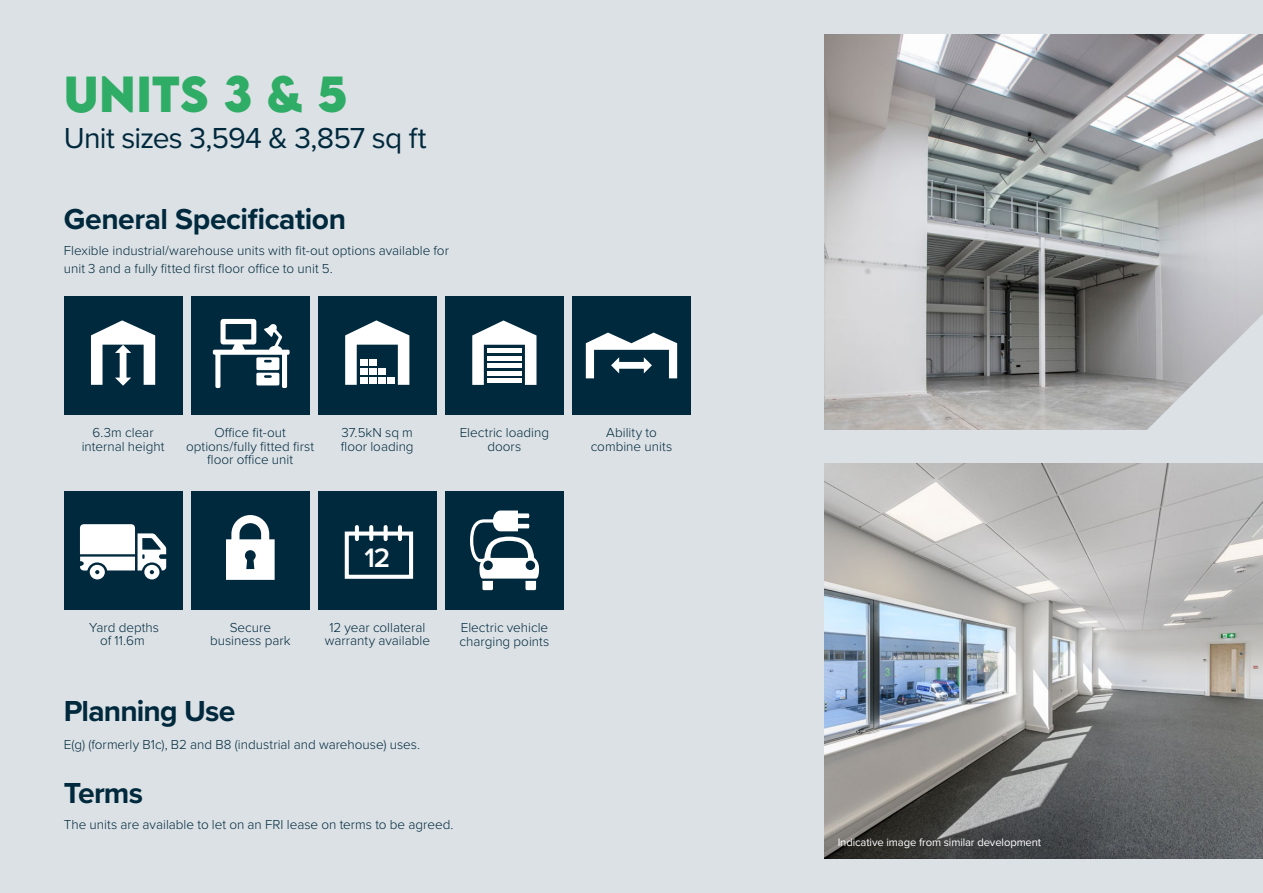
<style>
.page{position:relative;width:1263px;height:893px;background:#dce1e5}
.page>*{position:absolute;margin:0;border:0;box-sizing:border-box;transform-origin:0 0}
.t1{font:700 45px "LEMONMILK";color:#2fac66}
.t2{font:700 30px "Proxima Nova";letter-spacing:-.02em;color:#00293d}
.t3{font:30px "Proxima Nova";letter-spacing:-.025em;color:#00293d}
.t4{font:600 27.6px "Proxima Nova";color:#fff}
.t5{font:300 13.5px/13.5px "Proxima Nova";color:#00293d;text-align:center}
.t6{font:11.25px "Proxima Nova";letter-spacing:-.01em;color:#fff}
</style>
<div class="page">
<img style="left:825px;top:463px;width:438px;height:396px">
<img style="left:825px;top:34px;width:438px;height:395px">
<div style="left:445px;top:296px;width:119px;height:119px;background:#00293d"></div>
<svg style="left:472px;top:320px;width:64px;height:65px"></svg>
<div style="left:487px;top:378px;width:34px;height:5px;background:#fff"></div>
<div style="left:487px;top:371px;width:34px;height:5px;background:#fff"></div>
<div style="left:487px;top:356px;width:34px;height:5px;background:#fff"></div>
<div style="left:487px;top:348px;width:34px;height:5px;background:#fff"></div>
<div style="left:487px;top:363px;width:34px;height:5px;background:#fff"></div>
<div style="left:318px;top:296px;width:119px;height:119px;background:#00293d"></div>
<svg style="left:345px;top:320px;width:64px;height:65px"></svg>
<div style="left:369px;top:377px;width:7px;height:6px;background:#fff"></div>
<div style="left:378px;top:377px;width:7px;height:6px;background:#fff"></div>
<div style="left:360px;top:377px;width:7px;height:6px;background:#fff"></div>
<div style="left:369px;top:368px;width:7px;height:7px;background:#fff"></div>
<div style="left:360px;top:368px;width:7px;height:7px;background:#fff"></div>
<div style="left:378px;top:368px;width:7px;height:7px;background:#fff"></div>
<div style="left:369px;top:360px;width:7px;height:6px;background:#fff"></div>
<div style="left:360px;top:360px;width:7px;height:6px;background:#fff"></div>
<div style="left:387px;top:377px;width:7px;height:6px;background:#fff"></div>
<div style="left:64px;top:296px;width:118px;height:119px;background:#00293d"></div>
<svg style="left:91px;top:320px;width:64px;height:66px"></svg>
<svg style="left:1145px;top:314px;width:118px;height:116px"></svg>
<div style="left:64px;top:491px;width:118px;height:118px;background:#00293d"></div>
<svg style="left:80px;top:524px;width:86px;height:55px"></svg>
<div style="left:191px;top:491px;width:119px;height:118px;background:#00293d"></div>
<svg style="left:226px;top:515px;width:49px;height:65px"></svg>
<div style="left:318px;top:491px;width:119px;height:118px;background:#00293d"></div>
<div style="left:345px;top:531px;width:68px;height:48px;border:4px solid #fff"></div>
<hr style="left:355px;top:527px;width:4px;height:12px;background:#fff">
<svg style="left:369px;top:527px;width:4px;height:12px"></svg>
<svg style="left:384px;top:527px;width:4px;height:12px"></svg>
<hr style="left:398px;top:527px;width:4px;height:12px;background:#fff">
<div style="left:445px;top:491px;width:119px;height:119px;background:#00293d"></div>
<svg style="left:470px;top:511px;width:69px;height:79px"></svg>
<div style="left:191px;top:296px;width:118px;height:119px;background:#00293d"></div>
<svg style="left:213px;top:319px;width:77px;height:69px"></svg>
<div style="left:572px;top:296px;width:119px;height:119px;background:#00293d"></div>
<svg style="left:586px;top:333px;width:91px;height:45px"></svg>
<h1 class="t1" style="left:64px;top:64px;width:285px">Units 3 &amp; 5</h1>
<h2 class="t3" style="left:64px;top:116px;width:364px">Unit sizes 3,594 &amp; 3,857 sq ft</h2>
<h2 class="t2" style="left:64px;top:196px;width:284px">General Specification</h2>
<p class="t5" style="left:64px;top:241px;width:387px;line-height:18px;text-align:left">Flexible industrial/warehouse units with fit-out options available for unit 3 and a fully fitted first floor office to unit 5.</p>
<p class="t5" style="left:186px;top:425px;width:130px">Office fit-out options/fully fitted first floor office unit</p>
<p class="t5" style="left:82px;top:425px;width:84px">6.3m clear internal height</p>
<p class="t5" style="left:460px;top:425px;width:91px">Electric loading doors</p>
<p class="t5" style="left:341px;top:425px;width:74px;text-align:left">37.5kN sq m floor loading</p>
<h3 class="t4" style="left:364px;top:537px;width:27px">12</h3>
<p class="t5" style="left:89px;top:620px;width:71px">Yard depths of 11.6m</p>
<p class="t5" style="left:210px;top:620px;width:82px">Secure business park</p>
<p class="t5" style="left:325px;top:620px;width:107px">12 year collateral warranty available</p>
<p class="t5" style="left:460px;top:620px;width:91px;text-align:left">Electric vehicle charging points</p>
<h2 class="t2" style="left:64px;top:688px;width:173px">Planning Use</h2>
<p class="t5" style="left:64px;top:737px;width:358px">E(g) (formerly B1c), B2 and B8 (industrial and warehouse) uses.</p>
<h2 class="t2" style="left:64px;top:770px;width:81px">Terms</h2>
<p class="t5" style="left:64px;top:817px;width:391px">The units are available to let on an FRI lease on terms to be agreed.</p>
<p class="t5" style="left:591px;top:425px;width:83px">Ability to combine units</p>
<p class="t6" style="left:838px;top:833px;width:205px">Indicative image from similar development</p>
</div>
